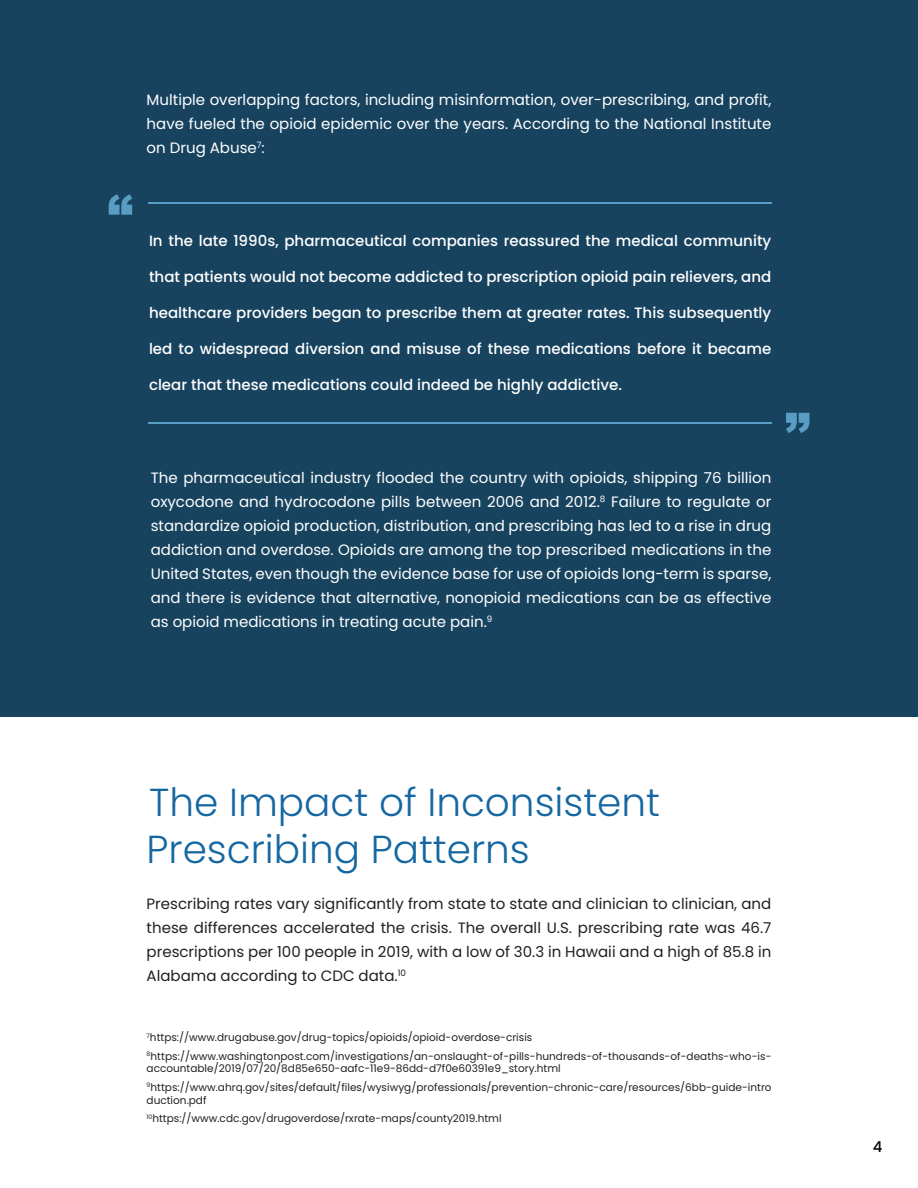
<style>
.page{position:relative;width:918px;height:1188px;background:#fff}
.page>*{position:absolute;margin:0;border:0;box-sizing:border-box;transform-origin:0 0}
.t1{font:900 51px "Arial";color:#599dc4}
.t2{font:300 39px/46.8px "Poppins";color:#1467a1}
.t3{font:15px/24px "Poppins";color:#fff;text-align:justify}
.t4{font:500 15px "Poppins";color:#fff}
.t5{font:15px/24px "Poppins";color:#231f20;text-align:justify}
.t6{font:500 15px "Poppins";color:#040503}
.t7{font:10.5px/18.6px "Poppins";color:#231f20}
</style>
<div class="page">
<div style="left:0;top:0;width:918px;height:717px;background:#17435f"></div>
<hr style="left:148px;top:202px;width:623px;height:2px;background:#599dc4">
<hr style="left:148px;top:422px;width:623px;height:2px;background:#599dc4">
<h1 class="t1" style="left:107px;top:176px;width:27px">“</h1>
<p class="t3" style="left:147px;top:88px;width:626px">Multiple overlapping factors, including misinformation, over-prescribing, and profit, have fueled the opioid epidemic over the years. According to the National Institute on Drug Abuse<sup>7</sup>:</p>
<p class="t4" style="left:149px;top:232px;width:624px">In the late 1990s, pharmaceutical companies reassured the medical community</p>
<p class="t4" style="left:149px;top:268px;width:624px">that patients would not become addicted to prescription opioid pain relievers, and</p>
<p class="t4" style="left:149px;top:304px;width:624px">healthcare providers began to prescribe them at greater rates. This subsequently</p>
<p class="t4" style="left:149px;top:340px;width:624px">led to widespread diversion and misuse of these medications before it became</p>
<p class="t4" style="left:149px;top:376px;width:474px">clear that these medications could indeed be highly addictive.</p>
<h1 class="t1" style="left:785px;top:395px;width:27px">”</h1>
<p class="t3" style="left:151px;top:466px;width:622px">The pharmaceutical industry flooded the country with opioids, shipping 76 billion oxycodone and hydrocodone pills between 2006 and 2012.<sup>8</sup> Failure to regulate or standardize opioid production, distribution, and prescribing has led to a rise in drug addiction and overdose. Opioids are among the top prescribed medications in the United States, even though the evidence base for use of opioids long-term is sparse, and there is evidence that alternative, nonopioid medications can be as effective as opioid medications in treating acute pain.<sup>9</sup></p>
<h2 class="t2" style="left:147px;top:779px;width:515px">The Impact of Inconsistent<br>Prescribing Patterns</h2>
<p class="t5" style="left:147px;top:892px;width:626px">Prescribing rates vary significantly from state to state and clinician to clinician, and these differences accelerated the crisis. The overall U.S. prescribing rate was 46.7 prescriptions per 100 people in 2019, with a low of 30.3 in Hawaii and a high of 85.8 in Alabama according to CDC data.<sup>10</sup></p>
<p class="t7" style="left:147px;top:1028px;width:626px"><sup>7</sup>https://www.drugabuse.gov/drug-topics/opioids/opioid-overdose-crisis<br><sup>8</sup>https://www.washingtonpost.com/investigations/an-onslaught-of-pills-hundreds-of-thousands-of-deaths-who-is-</p>
<p class="t7" style="left:147px;top:1059px;width:627px">accountable/2019/07/20/8d85e650-aafc-11e9-86dd-d7f0e60391e9_story.html<br><sup>9</sup>https://www.ahrq.gov/sites/default/files/wysiwyg/professionals/prevention-chronic-care/resources/6bb-guide-intro</p>
<p class="t7" style="left:147px;top:1091px;width:357px">duction.pdf<br><sup>10</sup>https://www.cdc.gov/drugoverdose/rxrate-maps/county2019.html</p>
<p class="t6" style="left:873px;top:1138px;width:11px">4</p>
</div>
